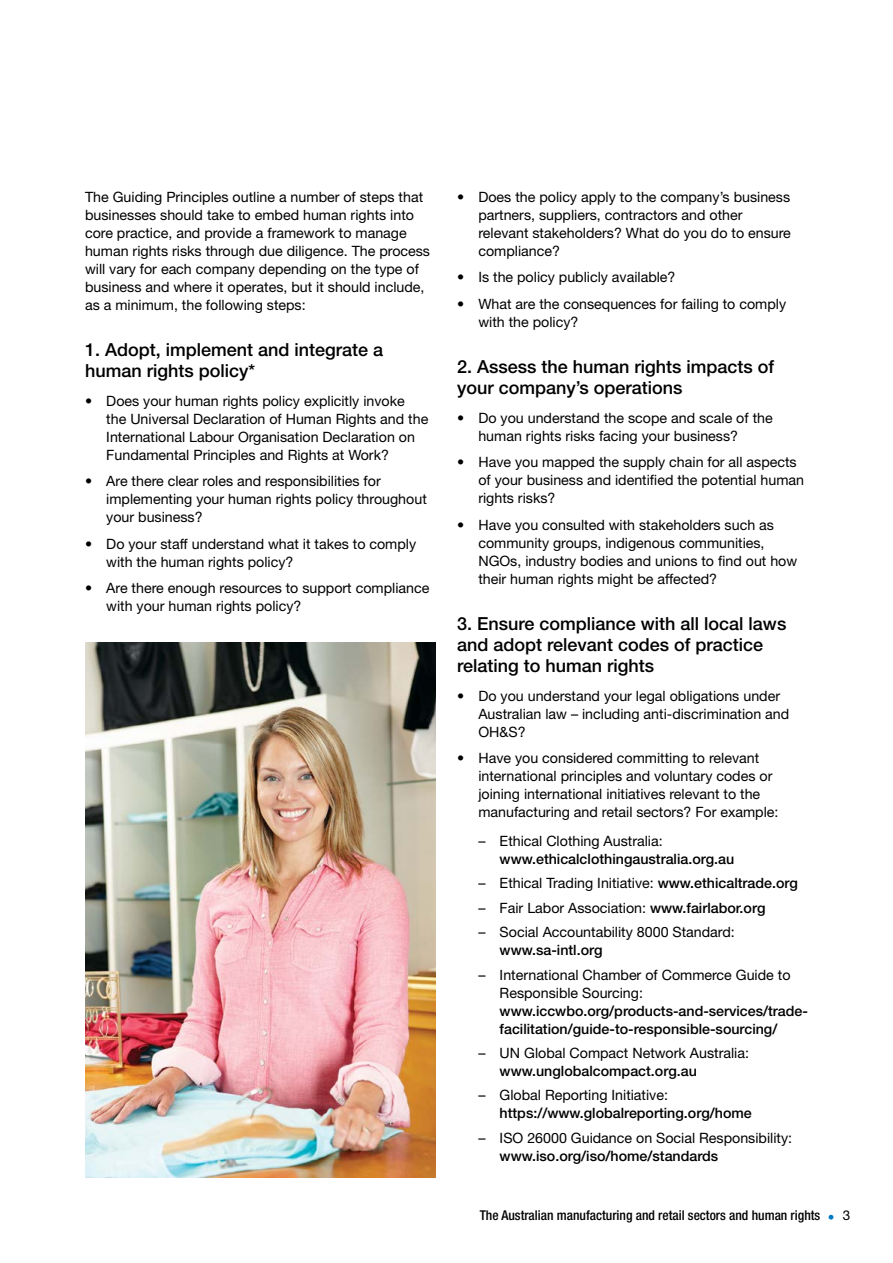
<style>
.page{position:relative;width:893px;height:1263px;background:#fff}
.page>*{position:absolute;margin:0;border:0;box-sizing:border-box;transform-origin:0 0}
.t1{font:500 18px/21px "Helvetica Neue LT Std";color:#000}
.t2{font:14.25px/18px "Helvetica Neue LT Std";color:#000}
.t3{font:500 14.25px/18px "Helvetica Neue LT Std";color:#000}
.t4{font:500 condensed 13.5px "Helvetica Neue LT Std";color:#000}
.s1{font-weight:500}
.s2{color:#0079c1}
.s3{font-weight:400;font-stretch:normal}
</style>
<div class="page">
<img style="left:85px;top:642px;width:351px;height:536px">
<p class="t2" style="left:85px;top:187px;width:347px">The Guiding Principles outline a number of steps that businesses should take to embed human rights into core practice, and provide a framework to manage human rights risks through due diligence. The process will vary for each company depending on the type of business and where it operates, but it should include, as a minimum, the following steps:</p>
<p class="t1" style="left:85px;top:339px;width:300px">1. Adopt, implement and integrate a human rights policy*</p>
<p class="t2" style="left:106px;top:391px;width:324px;text-indent:-21px">• Does your human rights policy explicitly invoke the Universal Declaration of Human Rights and the International Labour Organisation Declaration on Fundamental Principles and Rights at Work?</p>
<p class="t2" style="left:106px;top:472px;width:322px;text-indent:-21px">• Are there clear roles and responsibilities for implementing your human rights policy throughout your business?</p>
<p class="t2" style="left:106px;top:534px;width:311px;text-indent:-21px">• Do your staff understand what it takes to comply with the human rights policy?</p>
<p class="t2" style="left:106px;top:579px;width:325px;text-indent:-21px">• Are there enough resources to support compliance with your human rights policy?</p>
<p class="t2" style="left:478px;top:187px;width:314px;text-indent:-21px">• Does the policy apply to the company’s business partners, suppliers, contractors and other relevant stakeholders? What do you do to ensure compliance?</p>
<p class="t2" style="left:457px;top:268px;width:220px">• Is the policy publicly available?</p>
<p class="t2" style="left:478px;top:294px;width:309px;text-indent:-21px">• What are the consequences for failing to comply with the policy?</p>
<p class="t1" style="left:457px;top:356px;width:319px">2. Assess the human rights impacts of your company’s operations</p>
<p class="t2" style="left:478px;top:408px;width:296px;text-indent:-21px">• Do you understand the scope and scale of the human rights risks facing your business?</p>
<p class="t2" style="left:478px;top:453px;width:327px;text-indent:-21px">• Have you mapped the supply chain for all aspects of your business and identified the potential human rights risks?</p>
<p class="t2" style="left:478px;top:515px;width:320px;text-indent:-21px">• Have you consulted with stakeholders such as community groups, indigenous communities, NGOs, industry bodies and unions to find out how their human rights might be affected?</p>
<p class="t1" style="left:457px;top:613px;width:331px">3. Ensure compliance with all local laws and adopt relevant codes of practice relating to human rights</p>
<p class="t2" style="left:478px;top:687px;width:312px;text-indent:-21px">• Do you understand your legal obligations under<br>Australian law – including anti-discrimination and<br>OH&amp;S?</p>
<p class="t2" style="left:478px;top:749px;width:302px;text-indent:-21px">• Have you considered committing to relevant international principles and voluntary codes or joining international initiatives relevant to the manufacturing and retail sectors? For example:</p>
<p class="t2" style="left:478px;top:832px;width:186px">– Ethical Clothing Australia:</p>
<p class="t3" style="left:500px;top:850px;width:236px">www.ethicalclothingaustralia.org.au</p>
<p class="t2" style="left:478px;top:874px;width:321px">– Ethical Trading Initiative: <span class="s1">www.ethicaltrade.org</span></p>
<p class="t2" style="left:478px;top:898px;width:289px">– Fair Labor Association: <span class="s1">www.fairlabor.org</span></p>
<p class="t2" style="left:478px;top:923px;width:258px">– Social Accountability 8000 Standard:</p>
<p class="t3" style="left:500px;top:941px;width:104px">www.sa-intl.org</p>
<p class="t2" style="left:500px;top:965px;width:292px;text-indent:-21px">– International Chamber of Commerce Guide to<br>Responsible Sourcing:</p>
<p class="t3" style="left:500px;top:1001px;width:310px">www.iccwbo.org/products-and-services/trade&shy;facilitation/guide-to-responsible-sourcing/</p>
<p class="t2" style="left:478px;top:1044px;width:272px">– UN Global Compact Network Australia:</p>
<p class="t3" style="left:500px;top:1062px;width:199px">www.unglobalcompact.org.au</p>
<p class="t2" style="left:478px;top:1086px;width:191px">– Global Reporting Initiative:</p>
<p class="t3" style="left:500px;top:1104px;width:254px">https://www.globalreporting.org/home</p>
<p class="t2" style="left:478px;top:1128px;width:315px">– ISO 26000 Guidance on Social Responsibility:</p>
<p class="t3" style="left:500px;top:1146px;width:220px">www.iso.org/iso/home/standards</p>
<p class="t4" style="left:480px;top:1207px;width:372px">The Australian manufacturing and retail sectors and human rights <span class="s2">•</span> <span class="s3">3</span></p>
</div>
